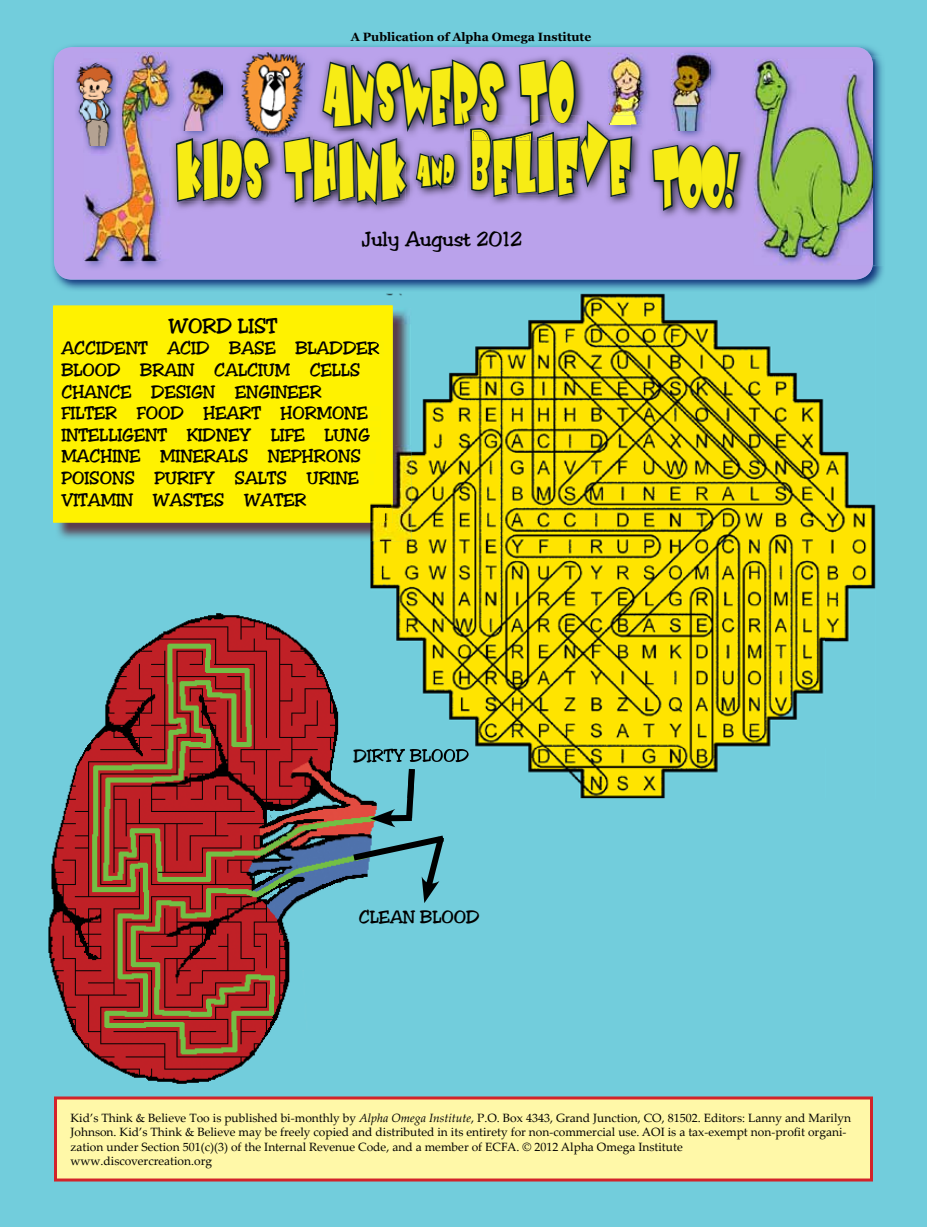
<style>
.page{position:relative;width:927px;height:1227px;background:#72cddc}
.page>*{position:absolute;margin:0;border:0;box-sizing:border-box;transform-origin:0 0}
.t1{font:72px "Baby Kruffy";letter-spacing:.11em;color:#f7ec15;scale:.51 1}
.t2{font:21px "Jester";color:#000}
.t3{font:18px/21.6px "Jester";color:#000}
.t4{font:12px/14.4px "Palatino Linotype";color:#000}
.t5{font:700 12px "Georgia";color:#000}
.s1{font-style:italic}
</style>
<div class="page">
<svg style="left:54px;top:1096px;width:819px;height:86px;background:#f9e79e"></svg>
<img style="left:52px;top:45px;width:832px;height:245px">
<div style="left:54px;top:47px;width:819px;height:233px;background:#baa2eb;border-radius:18px"></div>
<img style="left:85px;top:62px;width:90px;height:206px">
<img style="left:83px;top:52px;width:87px;height:209px">
<img style="left:642px;top:73px;width:7px;height:53px">
<img style="left:632px;top:53px;width:15px;height:71px">
<img style="left:873px;top:56px;width:10px;height:210px">
<img style="left:754px;top:59px;width:122px;height:206px">
<img style="left:671px;top:52px;width:46px;height:86px">
<img style="left:671px;top:54px;width:40px;height:77px">
<img style="left:75px;top:58px;width:47px;height:98px">
<img style="left:76px;top:63px;width:39px;height:83px">
<img style="left:632px;top:135px;width:8px;height:64px">
<img style="left:632px;top:124px;width:10px;height:11px">
<img style="left:632px;top:116px;width:10px;height:8px">
<img style="left:649px;top:142px;width:98px;height:49px">
<svg style="left:651px;top:143px;width:91px;height:74px;background:#4e4b6a"></svg>
<img style="left:170px;top:131px;width:233px;height:83px">
<svg style="left:176px;top:52px;width:456px;height:153px"></svg>
<img style="left:48px;top:613px;width:329px;height:471px">
<img style="left:353px;top:749px;width:17px;height:13px">
<div style="left:385px;top:815px;width:27px;height:6px;background:#000"></div>
<svg style="left:370px;top:809px;width:26px;height:18px"></svg>
<svg style="left:406px;top:798px;width:8px;height:20px"></svg>
<svg style="left:353px;top:836px;width:91px;height:67px"></svg>
<img style="left:57px;top:523px;width:313px;height:16px">
<div style="left:53px;top:305px;width:317px;height:218px;background:#fff200"></div>
<img style="left:370px;top:293px;width:455px;height:455px">
<img style="left:825px;top:451px;width:51px;height:191px">
<img style="left:391px;top:748px;width:327px;height:50px">
<img style="left:370px;top:601px;width:21px;height:197px">
<img style="left:370px;top:749px;width:99px;height:13px">
<img style="left:407px;top:769px;width:8px;height:29px">
<img style="left:370px;top:308px;width:41px;height:233px">
<img style="left:370px;top:305px;width:23px;height:218px">
<p class="t5" style="left:351px;top:30px;width:242px">A Publication of Alpha Omega Institute</p>
<h1 class="t1" style="left:326px;top:39px;width:486px">ANSWERS TO</h1>
<h1 class="t1" style="left:178px;top:116px;width:1102px">KIDS THINK <sup>AND</sup> BELIEVE TOO!</h1>
<h2 class="t2" style="left:362px;top:227px;width:162px">July August 2012</h2>
<h2 class="t2" style="left:168px;top:314px;width:111px">WORD LIST</h2>
<h3 class="t3" style="left:61px;top:338px;width:320px">ACCIDENT ACID BASE BLADDER<br>BLOOD BRAIN CALCIUM CELLS<br>CHANCE DESIGN ENGINEER<br>FILTER FOOD HEART HORMONE<br>INTELLIGENT KIDNEY LIFE LUNG<br>MACHINE MINERALS NEPHRONS<br>POISONS PURIFY SALTS URINE<br>VITAMIN WASTES WATER</h3>
<h3 class="t3" style="left:359px;top:907px;width:122px">CLEAN BLOOD</h3>
<p class="t4" style="left:70px;top:1110px;width:782px">Kid’s Think &amp; Believe Too is published bi-monthly by <span class="s1">Alpha Omega Institute</span>, P.O. Box 4343, Grand Junction, CO, 81502. Editors: Lanny and Marilyn Johnson. Kid’s Think &amp; Believe may be freely copied and distributed in its entirety for non-commercial use. AOI is a tax-exempt non-profit organi&shy;zation under Section 501(c)(3) of the Internal Revenue Code, and a member of ECFA. © 2012 Alpha Omega Institute<br>www.discovercreation.org</p>
</div>
